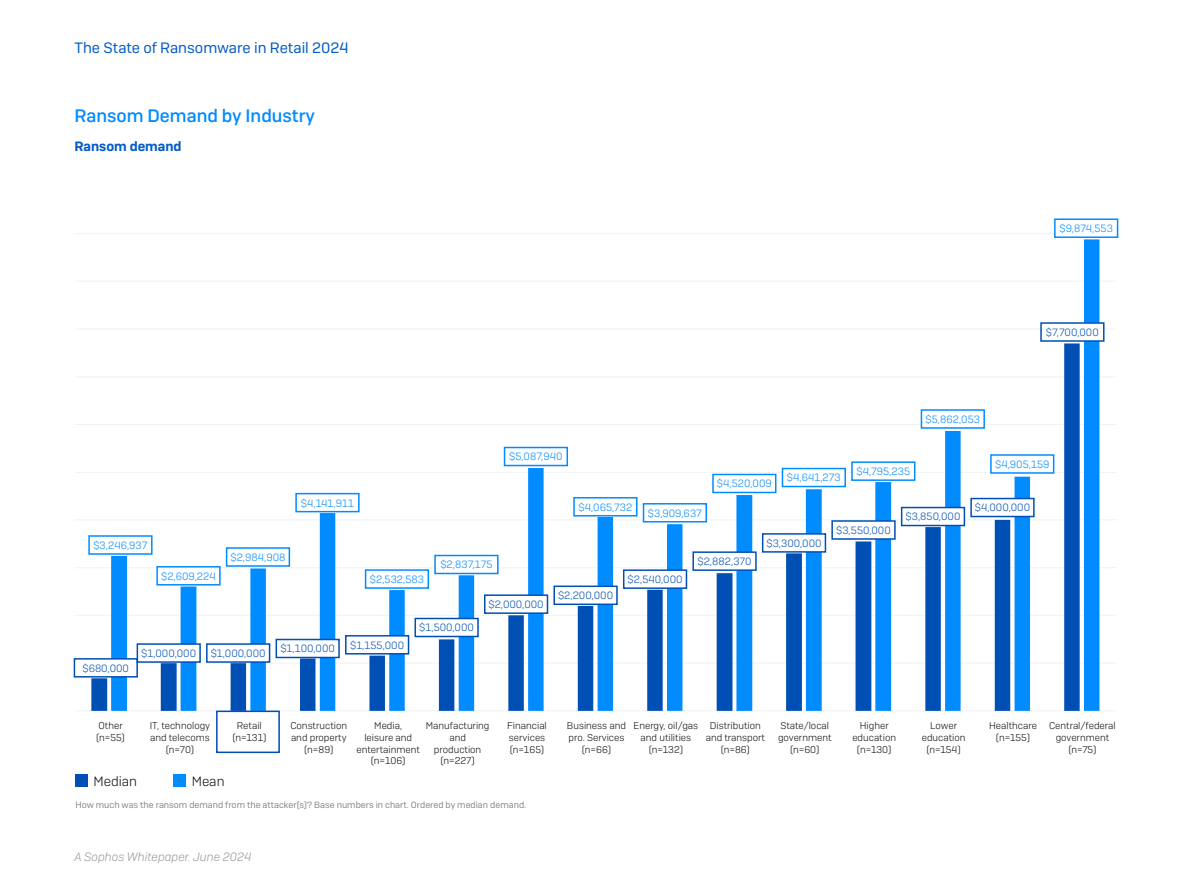
<style>
.page{position:relative;width:1191px;height:893px;background:#fff}
.page>*{position:absolute;margin:0;border:0;box-sizing:border-box;transform-origin:0 0}
.Subheading_2{font:500 18px "Sophos Sans";color:#008bff}
.t1{font:15px "Sophos Sans";color:#005bc8}
.Subheading_3{font:600 13.5px "Sophos Sans";color:#005bc8}
.Body_Copy{font:300 13.5px "Sophos Sans";color:#0d0d0e}
.t2{font:italic 300 12px "Sophos Sans";color:#96989c}
.Body_Copy-2{font:300 10.5px "Sophos Sans";color:#008bff}
.Body_Copy-3{font:300 10.5px "Sophos Sans";color:#004fb5}
.Body_Copy-4{font:300 9.75px/11.7px "Sophos Sans";color:#0d0d0e;text-align:center}
.Note{font:9px "Sophos Sans";color:#83868b}
</style>
<div class="page">
<hr style="left:74px;top:233px;width:1042px;height:1px;background:#f0f2f4">
<hr style="left:74px;top:281px;width:1042px;height:1px;background:#f0f2f4">
<hr style="left:74px;top:329px;width:1042px;height:1px;background:#f0f2f4">
<hr style="left:74px;top:377px;width:1042px;height:1px;background:#f0f2f4">
<hr style="left:74px;top:424px;width:1042px;height:1px;background:#f0f2f4">
<hr style="left:74px;top:472px;width:1042px;height:1px;background:#f0f2f4">
<hr style="left:74px;top:519px;width:1042px;height:1px;background:#f0f2f4">
<hr style="left:74px;top:567px;width:1042px;height:1px;background:#f0f2f4">
<hr style="left:74px;top:615px;width:1042px;height:1px;background:#f0f2f4">
<hr style="left:74px;top:663px;width:1042px;height:1px;background:#f0f2f4">
<hr style="left:74px;top:710px;width:1042px;height:1px;background:#f0f2f4">
<svg style="left:111px;top:239px;width:988px;height:472px"></svg>
<div style="left:89px;top:536px;width:63px;height:18px;background:#fff"></div>
<div style="left:227px;top:548px;width:62px;height:18px;background:#fff"></div>
<div style="left:157px;top:567px;width:63px;height:18px;background:#fff"></div>
<div style="left:156px;top:566px;width:65px;height:19px;border:2px solid #008cff"></div>
<div style="left:74px;top:659px;width:63px;height:18px;background:#fff"></div>
<div style="left:74px;top:658px;width:64px;height:20px;border:2px solid #004fb5"></div>
<div style="left:137px;top:644px;width:63px;height:18px;background:#fff"></div>
<div style="left:137px;top:643px;width:64px;height:20px;border:2px solid #004fb5"></div>
<div style="left:296px;top:494px;width:63px;height:18px;background:#fff"></div>
<div style="left:295px;top:493px;width:64px;height:19px;border:2px solid #008cff"></div>
<div style="left:365px;top:570px;width:63px;height:18px;background:#fff"></div>
<div style="left:365px;top:569px;width:64px;height:20px;border:2px solid #008cff"></div>
<div style="left:435px;top:555px;width:63px;height:18px;background:#fff"></div>
<div style="left:434px;top:555px;width:64px;height:19px;border:2px solid #008cff"></div>
<div style="left:504px;top:447px;width:63px;height:18px;background:#fff"></div>
<div style="left:504px;top:447px;width:64px;height:19px;border:2px solid #008cff"></div>
<div style="left:574px;top:498px;width:63px;height:18px;background:#fff"></div>
<div style="left:573px;top:497px;width:64px;height:19px;border:2px solid #008cff"></div>
<div style="left:643px;top:504px;width:63px;height:18px;background:#fff"></div>
<div style="left:643px;top:503px;width:64px;height:19px;border:2px solid #008cff"></div>
<div style="left:713px;top:474px;width:62px;height:18px;background:#fff"></div>
<div style="left:712px;top:474px;width:64px;height:19px;border:2px solid #008cff"></div>
<div style="left:782px;top:468px;width:63px;height:18px;background:#fff"></div>
<div style="left:781px;top:468px;width:65px;height:19px;border:2px solid #008cff"></div>
<div style="left:852px;top:462px;width:62px;height:18px;background:#fff"></div>
<div style="left:851px;top:461px;width:64px;height:20px;border:2px solid #008cff"></div>
<div style="left:921px;top:410px;width:63px;height:18px;background:#fff"></div>
<div style="left:920px;top:409px;width:65px;height:20px;border:2px solid #008cff"></div>
<div style="left:991px;top:455px;width:62px;height:18px;background:#fff"></div>
<div style="left:990px;top:454px;width:64px;height:20px;border:2px solid #008cff"></div>
<div style="left:1054px;top:219px;width:63px;height:18px;background:#fff"></div>
<div style="left:1054px;top:218px;width:64px;height:20px;border:2px solid #008cff"></div>
<div style="left:207px;top:644px;width:62px;height:18px;background:#fff"></div>
<div style="left:206px;top:643px;width:64px;height:20px;border:2px solid #004fb5"></div>
<div style="left:276px;top:639px;width:63px;height:18px;background:#fff"></div>
<div style="left:275px;top:639px;width:65px;height:19px;border:2px solid #004fb5"></div>
<div style="left:346px;top:636px;width:62px;height:18px;background:#fff"></div>
<div style="left:345px;top:635px;width:64px;height:19px;border:2px solid #004fb5"></div>
<div style="left:415px;top:618px;width:63px;height:18px;background:#fff"></div>
<div style="left:414px;top:618px;width:65px;height:19px;border:2px solid #004fb5"></div>
<div style="left:485px;top:595px;width:62px;height:18px;background:#fff"></div>
<div style="left:484px;top:594px;width:64px;height:20px;border:2px solid #004fb5"></div>
<div style="left:554px;top:586px;width:63px;height:18px;background:#fff"></div>
<div style="left:553px;top:585px;width:65px;height:20px;border:2px solid #004fb5"></div>
<div style="left:623px;top:570px;width:63px;height:18px;background:#fff"></div>
<div style="left:623px;top:569px;width:64px;height:20px;border:2px solid #004fb5"></div>
<div style="left:693px;top:552px;width:63px;height:18px;background:#fff"></div>
<div style="left:692px;top:551px;width:64px;height:20px;border:2px solid #004fb5"></div>
<div style="left:762px;top:534px;width:63px;height:18px;background:#fff"></div>
<div style="left:762px;top:533px;width:64px;height:20px;border:2px solid #004fb5"></div>
<div style="left:832px;top:521px;width:63px;height:18px;background:#fff"></div>
<div style="left:901px;top:507px;width:63px;height:18px;background:#fff"></div>
<div style="left:901px;top:507px;width:64px;height:19px;border:2px solid #004fb5"></div>
<div style="left:971px;top:498px;width:62px;height:18px;background:#fff"></div>
<div style="left:970px;top:498px;width:64px;height:19px;border:2px solid #004fb5"></div>
<div style="left:1041px;top:323px;width:62px;height:18px;background:#fff"></div>
<div style="left:1040px;top:322px;width:64px;height:20px;border:2px solid #004fb5"></div>
<div style="left:75px;top:774px;width:12px;height:12px;background:#004fb5"></div>
<div style="left:174px;top:774px;width:12px;height:12px;background:#008bff"></div>
<div style="left:216px;top:711px;width:64px;height:42px;border:2px solid #004fb5"></div>
<h2 class="t1" style="left:74px;top:39px;width:276px">The State of Ransomware in Retail 2024</h2>
<p class="Subheading_2" style="left:74px;top:104px;width:242px">Ransom Demand by Industry</p>
<p class="Subheading_3" style="left:74px;top:138px;width:109px">Ransom demand</p>
<p class="Body_Copy-2" style="left:1059px;top:222px;width:55px">$9,874,553</p>
<p class="Body_Copy-3" style="left:1046px;top:326px;width:54px">$7,700,000</p>
<p class="Body_Copy-2" style="left:93px;top:539px;width:56px">$3,246,937</p>
<p class="Body_Copy-2" style="left:161px;top:570px;width:56px">$2,609,224</p>
<p class="Body_Copy-2" style="left:230px;top:551px;width:56px">$2,984,908</p>
<p class="Body_Copy-2" style="left:301px;top:497px;width:55px">$4,141,911</p>
<p class="Body_Copy-2" style="left:370px;top:573px;width:56px">$2,532,583</p>
<p class="Body_Copy-2" style="left:440px;top:559px;width:54px">$2,837,175</p>
<p class="Body_Copy-2" style="left:509px;top:451px;width:55px">$5,087,940</p>
<p class="Body_Copy-2" style="left:578px;top:501px;width:55px">$4,065,732</p>
<p class="Body_Copy-2" style="left:648px;top:507px;width:55px">$3,909,637</p>
<p class="Body_Copy-2" style="left:717px;top:478px;width:56px">$4,520,009</p>
<p class="Body_Copy-2" style="left:787px;top:472px;width:55px">$4,641,273</p>
<p class="Body_Copy-2" style="left:856px;top:465px;width:55px">$4,795,235</p>
<p class="Body_Copy-2" style="left:925px;top:413px;width:56px">$5,862,053</p>
<p class="Body_Copy-2" style="left:995px;top:458px;width:56px">$4,905,159</p>
<p class="Body_Copy-3" style="left:905px;top:511px;width:56px">$3,850,000</p>
<p class="Body_Copy-3" style="left:974px;top:502px;width:57px">$4,000,000</p>
<p class="Body_Copy-3" style="left:836px;top:524px;width:56px">$3,550,000</p>
<p class="Body_Copy-3" style="left:766px;top:537px;width:57px">$3,300,000</p>
<p class="Body_Copy-3" style="left:697px;top:555px;width:56px">$2,882,370</p>
<p class="Body_Copy-3" style="left:627px;top:573px;width:56px">$2,540,000</p>
<p class="Body_Copy-3" style="left:488px;top:598px;width:57px">$2,000,000</p>
<p class="Body_Copy-3" style="left:558px;top:589px;width:57px">$2,200,000</p>
<p class="Body_Copy-3" style="left:419px;top:621px;width:56px">$1,500,000</p>
<p class="Body_Copy-3" style="left:82px;top:662px;width:48px">$680,000</p>
<p class="Body_Copy-3" style="left:141px;top:647px;width:56px">$1,000,000</p>
<p class="Body_Copy-3" style="left:211px;top:647px;width:56px">$1,000,000</p>
<p class="Body_Copy-3" style="left:280px;top:642px;width:56px">$1,100,000</p>
<p class="Body_Copy-3" style="left:350px;top:639px;width:55px">$1,155,000</p>
<p class="Body_Copy-4" style="left:96px;top:720px;width:30px;text-align:left">Other (n=55)</p>
<p class="Body_Copy-4" style="left:290px;top:720px;width:58px">Construction and property (n=89)</p>
<p class="Body_Copy-4" style="left:778px;top:720px;width:55px">State/local government (n=60)</p>
<p class="Body_Copy-4" style="left:356px;top:720px;width:65px">Media,<br>leisure and entertainment (n=106)</p>
<p class="Body_Copy-4" style="left:989px;top:720px;width:49px">Healthcare (n=155)</p>
<p class="Body_Copy-4" style="left:1049px;top:720px;width:68px">Central/federal government (n=75)</p>
<p class="Body_Copy-4" style="left:633px;top:720px;width:66px">Energy, oil/gas and utilities (n=132)</p>
<p class="Body_Copy-4" style="left:150px;top:720px;width:62px">IT, technology and telecoms (n=70)</p>
<p class="Body_Copy-4" style="left:705px;top:720px;width:61px">Distribution and transport (n=86)</p>
<p class="Body_Copy-4" style="left:232px;top:720px;width:36px">Retail (n=131)</p>
<p class="Body_Copy-4" style="left:426px;top:720px;width:65px">Manufacturing and production (n=227)</p>
<p class="Body_Copy-4" style="left:567px;top:720px;width:61px">Business and pro. Services (n=66)</p>
<p class="Body_Copy-4" style="left:507px;top:720px;width:41px;text-align:left">Financial services (n=165)</p>
<p class="Body_Copy-4" style="left:852px;top:720px;width:45px">Higher education (n=130)</p>
<p class="Body_Copy-4" style="left:921px;top:720px;width:45px">Lower education (n=154)</p>
<p class="Body_Copy" style="left:94px;top:773px;width:45px">Median</p>
<p class="Body_Copy" style="left:192px;top:773px;width:34px">Mean</p>
<p class="Note" style="left:75px;top:799px;width:452px">How much was the ransom demand from the attacker(s)? Base numbers in chart. Ordered by median demand.</p>
<p class="t2" style="left:74px;top:850px;width:178px">A Sophos Whitepaper. June 2024</p>
</div>
